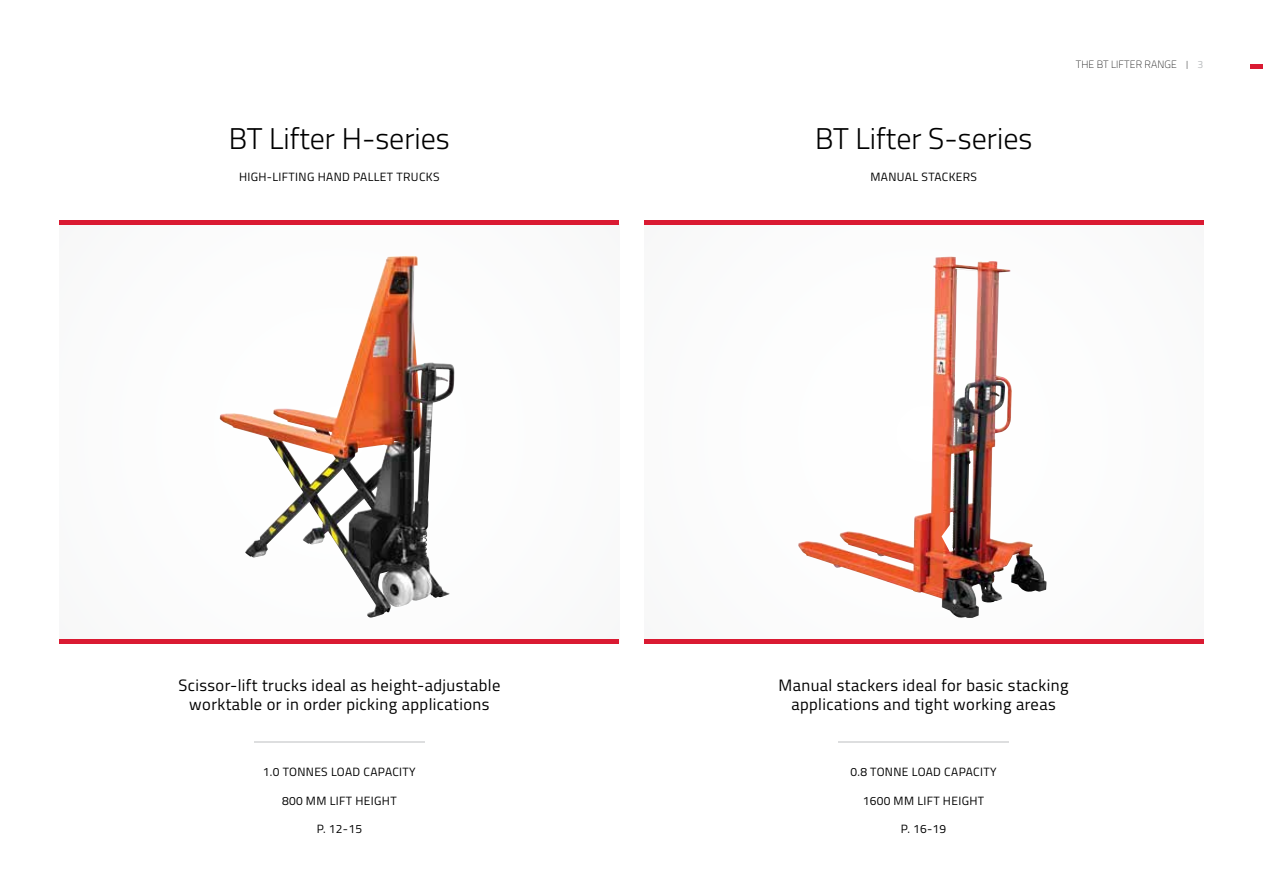
<style>
.page{position:relative;width:1263px;height:893px;background:#fff}
.page>*{position:absolute;margin:0;border:0;box-sizing:border-box;transform-origin:0 0}
.t1{font:300 30px "Titillium";color:#000}
.t2{font:16.5px/19.8px "Titillium";letter-spacing:.025em;color:#000;text-align:center}
.t3{font:12px "Titillium";letter-spacing:.03em;color:#000}
.t4{font:100 10.5px "Titillium Web";letter-spacing:.01em;color:#000}
.s1{font-size:8.4px}
.s2{font-family:"Titillium";font-weight:400;color:#bcbec0}
</style>
<div class="page">
<div style="left:1250px;top:64px;width:13px;height:5px;background:#da1a32"></div>
<div style="left:644px;top:224px;width:559px;height:419px;background:#fbfbfc"></div>
<div style="left:60px;top:224px;width:559px;height:419px;background:#fbfbfc"></div>
<hr style="left:644px;top:220px;width:559px;height:4px;background:#da1a32">
<hr style="left:60px;top:220px;width:559px;height:4px;background:#da1a32">
<div style="left:644px;top:639px;width:559px;height:5px;background:#da1a32"></div>
<div style="left:60px;top:639px;width:559px;height:5px;background:#da1a32"></div>
<svg style="left:838px;top:741px;width:170px;height:1px"></svg>
<svg style="left:254px;top:741px;width:170px;height:1px"></svg>
<img style="left:220px;top:256px;width:192px;height:362px">
<img style="left:798px;top:257px;width:204px;height:361px">
<h1 class="t1" style="left:229px;top:117px;width:223px">BT Lifter H-series</h1>
<p class="t3" style="left:239px;top:168px;width:202px">HIGH-LIFTING HAND PALLET TRUCKS</p>
<h1 class="t1" style="left:815px;top:117px;width:219px">BT Lifter S-series</h1>
<p class="t3" style="left:870px;top:168px;width:108px">MANUAL STACKERS</p>
<p class="t4" style="left:1076px;top:57px;width:129px">THE BT LIFTER RANGE <span class="s1">|</span> <span class="s2">3</span></p>
<p class="t2" style="left:178px;top:674px;width:323px">Scissor-lift trucks ideal as height-adjustable worktable or in order picking applications</p>
<p class="t2" style="left:778px;top:674px;width:292px">Manual stackers ideal for basic stacking applications and tight working areas</p>
<p class="t3" style="left:263px;top:763px;width:154px">1.0 TONNES LOAD CAPACITY</p>
<p class="t3" style="left:282px;top:792px;width:116px">800 MM LIFT HEIGHT</p>
<p class="t3" style="left:317px;top:820px;width:47px">P. 12-15</p>
<p class="t3" style="left:850px;top:763px;width:147px">0.8 TONNE LOAD CAPACITY</p>
<p class="t3" style="left:863px;top:792px;width:123px">1600 MM LIFT HEIGHT</p>
<p class="t3" style="left:901px;top:820px;width:47px">P. 16-19</p>
</div>
